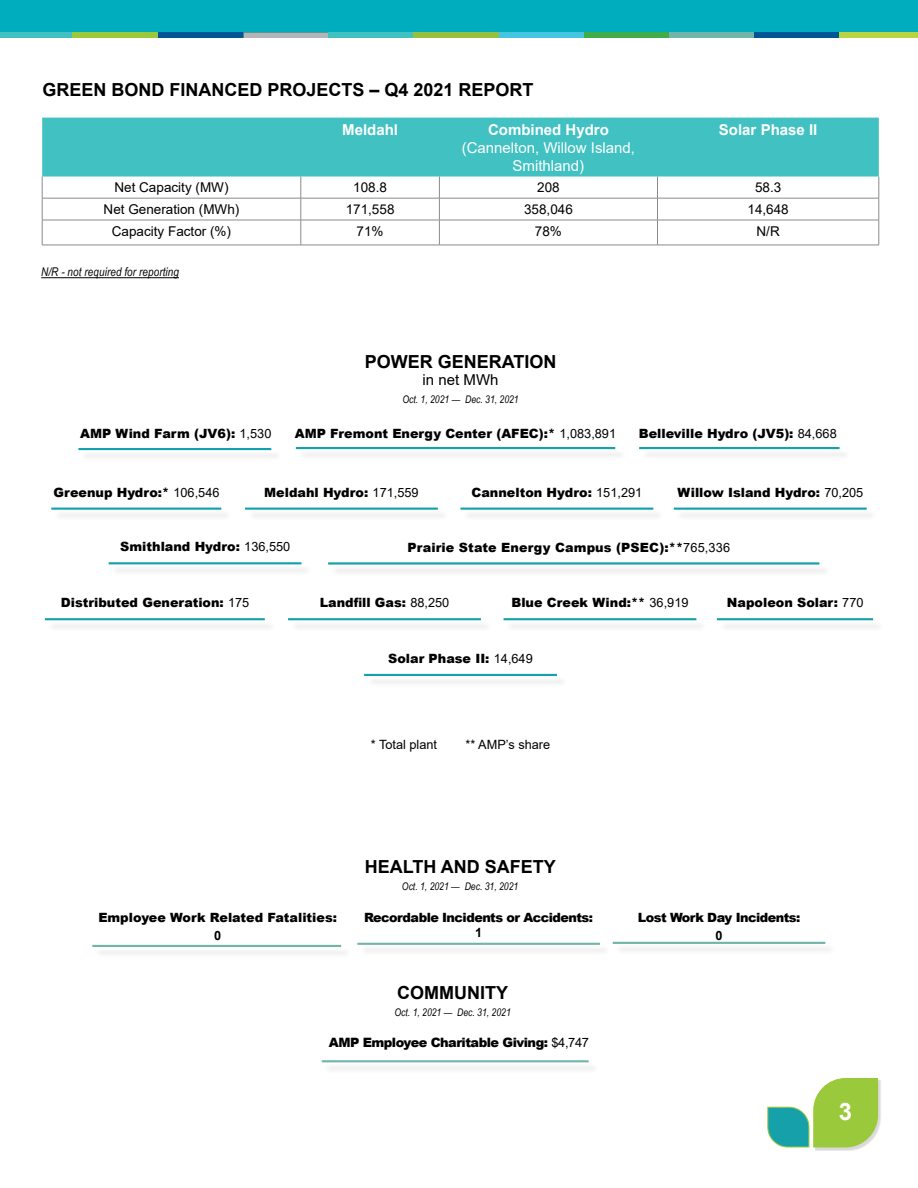
<style>
.page{position:relative;width:918px;height:1188px;background:#fff}
.page>*{position:absolute;margin:0;border:0;box-sizing:border-box;transform-origin:0 0}
.t1{font:700 24px "Arial";color:#fff}
.t2{font:700 18px "Arial";color:#000}
.t3{font:15px/18px "Arial";color:#fff;text-align:center}
.t4{font:700 15px "Arial";color:#fff}
.t5{font:15px "Arial";color:#000}
.t6{font:13.5px "Arial";color:#000}
.t7{font:900 12.9px "Arial";letter-spacing:-.04em;color:#000}
.t8{font:900 12.75px "Arial";color:#000}
.t9{font:900 12.75px "Arial";letter-spacing:-.04em;color:#000}
.t10{font:12.75px "Arial";color:#000}
.t11{font:700 12.75px "Arial";color:#000}
.t12{font:italic 12px "Arial Narrow";letter-spacing:.01em;color:#000}
.t13{font:italic 10.5px "Arial Narrow";color:#000}
.s1{font-weight:400}
</style>
<div class="page">
<div style="left:0;top:0;width:918px;height:32px;background:#00adbf"></div>
<div style="left:0;top:32px;width:73px;height:6px;background:#41c1c2"></div>
<div style="left:73px;top:32px;width:85px;height:6px;background:#9aca3c"></div>
<div style="left:158px;top:32px;width:85px;height:6px;background:#005596"></div>
<div style="left:243px;top:32px;width:86px;height:6px;background:#b2b4b5"></div>
<div style="left:329px;top:32px;width:85px;height:6px;background:#41c1c2"></div>
<div style="left:414px;top:32px;width:85px;height:6px;background:#97c03f"></div>
<div style="left:499px;top:32px;width:85px;height:6px;background:#45c5e0"></div>
<div style="left:584px;top:32px;width:85px;height:6px;background:#41ad49"></div>
<div style="left:669px;top:32px;width:86px;height:6px;background:#71b5aa"></div>
<div style="left:755px;top:32px;width:85px;height:6px;background:#005596"></div>
<div style="left:840px;top:32px;width:78px;height:6px;background:#b8d541"></div>
<div style="left:42px;top:118px;width:837px;height:59px;background:#41c1c2"></div>
<hr style="left:42px;top:198px;width:259px;height:1px;background:#888c8d">
<hr style="left:301px;top:198px;width:138px;height:1px;background:#888c8d">
<hr style="left:439px;top:198px;width:219px;height:1px;background:#888c8d">
<hr style="left:658px;top:198px;width:221px;height:1px;background:#888c8d">
<hr style="left:42px;top:220px;width:259px;height:1px;background:#888c8d">
<svg style="left:42px;top:177px;width:1px;height:68px"></svg>
<hr style="left:301px;top:220px;width:138px;height:1px;background:#888c8d">
<svg style="left:301px;top:177px;width:1px;height:68px"></svg>
<hr style="left:439px;top:220px;width:219px;height:1px;background:#888c8d">
<svg style="left:439px;top:177px;width:1px;height:68px"></svg>
<hr style="left:658px;top:220px;width:221px;height:1px;background:#888c8d">
<svg style="left:657px;top:177px;width:1px;height:68px"></svg>
<svg style="left:879px;top:177px;width:1px;height:68px"></svg>
<hr style="left:42px;top:245px;width:259px;height:1px;background:#888c8d">
<hr style="left:301px;top:245px;width:138px;height:1px;background:#888c8d">
<hr style="left:439px;top:245px;width:219px;height:1px;background:#888c8d">
<hr style="left:658px;top:245px;width:221px;height:1px;background:#888c8d">
<hr style="left:41px;top:277px;width:138px;height:1px;background:#000">
<div style="left:815px;top:1080px;width:67px;height:71px;background:#000;opacity:.15"></div>
<svg style="left:767px;top:1078px;width:112px;height:70px"></svg>
<div style="left:298px;top:449px;width:329px;height:11px;background:#f7f7f7"></div>
<hr style="left:296px;top:447px;width:319px;height:2px;background:#13a1ab">
<div style="left:81px;top:450px;width:201px;height:11px;background:#f7f7f7"></div>
<hr style="left:78px;top:448px;width:193px;height:2px;background:#13a1ab">
<div style="left:641px;top:449px;width:210px;height:11px;background:#f7f7f7"></div>
<hr style="left:639px;top:447px;width:201px;height:2px;background:#13a1ab">
<div style="left:111px;top:564px;width:202px;height:12px;background:#f8f8f8"></div>
<hr style="left:109px;top:562px;width:193px;height:2px;background:#13a1ab">
<div style="left:47px;top:620px;width:229px;height:12px;background:#f8f8f8"></div>
<hr style="left:45px;top:618px;width:220px;height:2px;background:#13a1ab">
<div style="left:290px;top:620px;width:202px;height:12px;background:#f8f8f8"></div>
<hr style="left:288px;top:618px;width:193px;height:2px;background:#13a1ab">
<div style="left:719px;top:620px;width:165px;height:12px;background:#f8f8f8"></div>
<hr style="left:717px;top:618px;width:156px;height:2px;background:#13a1ab">
<div style="left:330px;top:565px;width:501px;height:12px;background:#f7f7f7"></div>
<hr style="left:328px;top:562px;width:491px;height:3px;background:#13a1ab">
<div style="left:506px;top:620px;width:201px;height:12px;background:#f8f8f8"></div>
<hr style="left:504px;top:618px;width:192px;height:2px;background:#13a1ab">
<div style="left:366px;top:676px;width:202px;height:11px;background:#f7f7f7"></div>
<hr style="left:364px;top:674px;width:193px;height:2px;background:#13a1ab">
<div style="left:53px;top:510px;width:180px;height:11px;background:#f7f7f7"></div>
<hr style="left:51px;top:508px;width:170px;height:2px;background:#13a1ab">
<div style="left:247px;top:510px;width:202px;height:11px;background:#f7f7f7"></div>
<hr style="left:245px;top:508px;width:193px;height:2px;background:#13a1ab">
<div style="left:676px;top:510px;width:202px;height:11px;background:#f7f7f7"></div>
<hr style="left:674px;top:508px;width:193px;height:2px;background:#13a1ab">
<div style="left:463px;top:510px;width:201px;height:11px;background:#f7f7f7"></div>
<hr style="left:460px;top:508px;width:193px;height:2px;background:#13a1ab">
<div style="left:95px;top:947px;width:258px;height:11px;background:#f7f7f7"></div>
<hr style="left:92px;top:945px;width:249px;height:2px;background:#71b5aa">
<div style="left:360px;top:945px;width:251px;height:11px;background:#f7f7f7"></div>
<hr style="left:357px;top:943px;width:243px;height:2px;background:#71b5aa">
<div style="left:615px;top:944px;width:222px;height:11px;background:#f7f7f7"></div>
<hr style="left:613px;top:942px;width:212px;height:2px;background:#71b5aa">
<div style="left:324px;top:1062px;width:276px;height:12px;background:#f8f8f8"></div>
<hr style="left:322px;top:1060px;width:267px;height:2px;background:#71b5aa">
<h2 class="t2" style="left:43px;top:77px;width:493px">GREEN BOND FINANCED PROJECTS – Q4 2021 REPORT</h2>
<p class="t4" style="left:342px;top:119px;width:57px">Meldahl</p>
<p class="t4" style="left:488px;top:119px;width:122px">Combined Hydro</p>
<p class="t3" style="left:462px;top:138px;width:175px">(Cannelton, Willow Island,<br>Smithland)</p>
<p class="t4" style="left:719px;top:119px;width:100px">Solar Phase II</p>
<p class="t6" style="left:114px;top:178px;width:116px">Net Capacity (MW)</p>
<p class="t6" style="left:353px;top:178px;width:35px">108.8</p>
<p class="t6" style="left:537px;top:178px;width:24px">208</p>
<p class="t6" style="left:755px;top:178px;width:28px">58.3</p>
<p class="t6" style="left:104px;top:200px;width:137px">Net Generation (MWh)</p>
<p class="t6" style="left:346px;top:200px;width:50px">171,558</p>
<p class="t6" style="left:524px;top:200px;width:50px">358,046</p>
<p class="t6" style="left:748px;top:200px;width:43px">14,648</p>
<p class="t6" style="left:112px;top:222px;width:121px">Capacity Factor (%)</p>
<p class="t6" style="left:357px;top:222px;width:29px">71%</p>
<p class="t6" style="left:535px;top:222px;width:29px">78%</p>
<p class="t6" style="left:757px;top:222px;width:25px">N/R</p>
<p class="t12" style="left:41px;top:264px;width:139px">N/R - not required for reporting</p>
<h2 class="t2" style="left:365px;top:349px;width:193px">POWER GENERATION</h2>
<p class="t5" style="left:423px;top:370px;width:77px">in net MWh</p>
<p class="t13" style="left:402px;top:392px;width:118px">Oct. 1, 2021 — Dec. 31, 2021</p>
<p class="t8" style="left:80px;top:424px;width:193px">AMP Wind Farm (JV6): <span class="s1">1,530</span></p>
<p class="t8" style="left:295px;top:424px;width:323px">AMP Fremont Energy Center (AFEC):* <span class="s1">1,083,891</span></p>
<p class="t8" style="left:639px;top:424px;width:200px">Belleville Hydro (JV5): <span class="s1">84,668</span></p>
<p class="t8" style="left:54px;top:483px;width:167px">Greenup Hydro:* <span class="s1">106,546</span></p>
<p class="t8" style="left:264px;top:483px;width:156px">Meldahl Hydro: <span class="s1">171,559</span></p>
<p class="t8" style="left:472px;top:483px;width:172px">Cannelton Hydro: <span class="s1">151,291</span></p>
<p class="t8" style="left:678px;top:483px;width:187px">Willow Island Hydro: <span class="s1">70,205</span></p>
<p class="t8" style="left:120px;top:538px;width:172px">Smithland Hydro: <span class="s1">136,550</span></p>
<p class="t8" style="left:407px;top:539px;width:324px">Prairie State Energy Campus (PSEC):**<span class="s1">765,336</span></p>
<p class="t8" style="left:61px;top:593px;width:190px">Distributed Generation: <span class="s1">175</span></p>
<p class="t8" style="left:320px;top:593px;width:131px">Landfill Gas: <span class="s1">88,250</span></p>
<p class="t8" style="left:727px;top:593px;width:138px">Napoleon Solar: <span class="s1">770</span></p>
<p class="t8" style="left:511px;top:593px;width:179px">Blue Creek Wind:** <span class="s1">36,919</span></p>
<p class="t8" style="left:388px;top:649px;width:146px">Solar Phase II: <span class="s1">14,649</span></p>
<p class="t10" style="left:371px;top:736px;width:68px">* Total plant</p>
<p class="t10" style="left:466px;top:736px;width:86px">** AMP’s share</p>
<p class="t8" style="left:98px;top:908px;width:240px">Employee Work Related Fatalities:</p>
<p class="t11" style="left:214px;top:926px;width:9px">0</p>
<h2 class="t2" style="left:365px;top:854px;width:193px">HEALTH AND SAFETY</h2>
<p class="t13" style="left:402px;top:879px;width:118px">Oct. 1, 2021 — Dec. 31, 2021</p>
<p class="t9" style="left:364px;top:908px;width:231px">Recordable Incidents or Accidents:</p>
<p class="t11" style="left:475px;top:924px;width:9px">1</p>
<h2 class="t2" style="left:397px;top:979px;width:112px">COMMUNITY</h2>
<p class="t13" style="left:394px;top:1005px;width:118px">Oct. 1, 2021 — Dec. 31, 2021</p>
<p class="t7" style="left:329px;top:1034px;width:261px">AMP Employee Charitable Giving: <span class="s1">$4,747</span></p>
<p class="t9" style="left:638px;top:908px;width:164px">Lost Work Day Incidents:</p>
<p class="t11" style="left:716px;top:926px;width:9px">0</p>
<h1 class="t1" style="left:839px;top:1095px;width:15px">3</h1>
</div>
